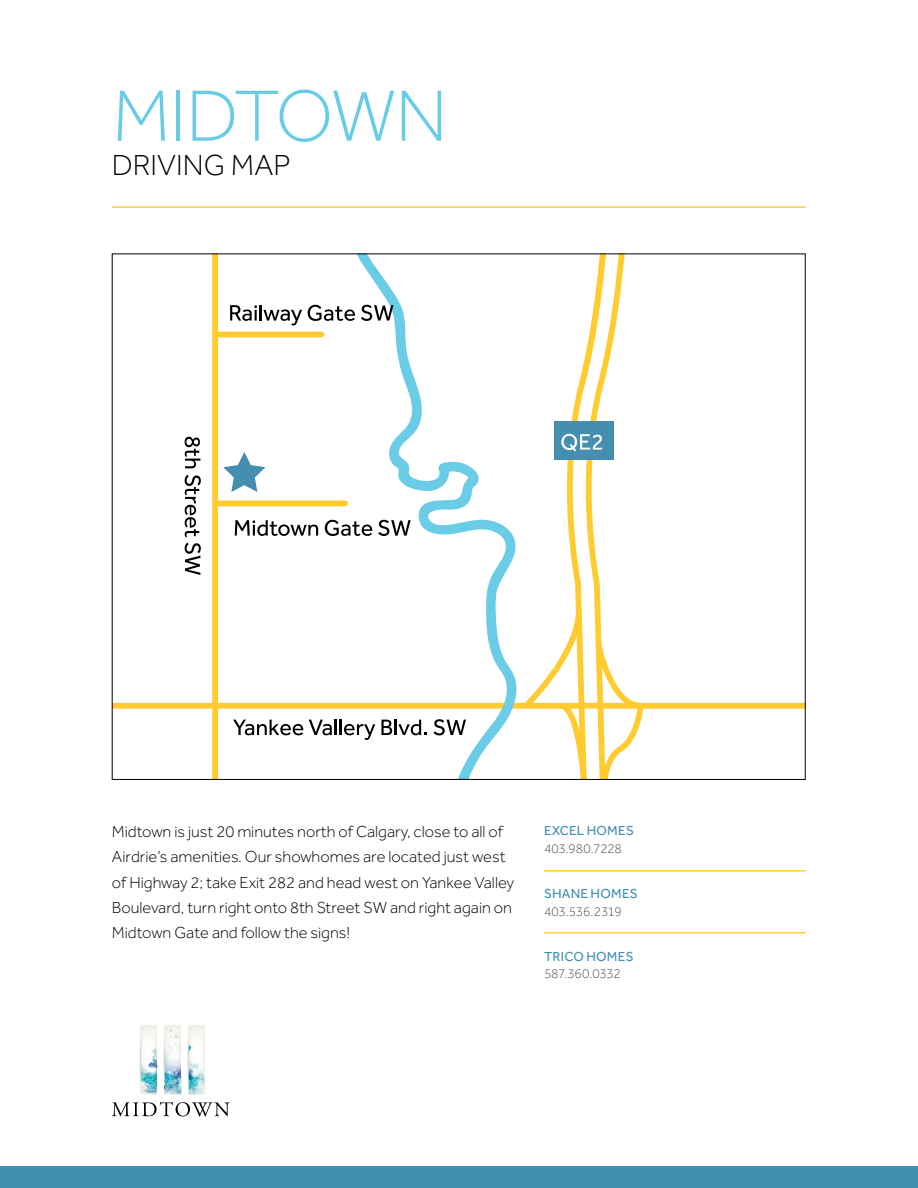
<style>
.page{position:relative;width:918px;height:1188px;background:#fff}
.page>*{position:absolute;margin:0;border:0;box-sizing:border-box;transform-origin:0 0}
.t1{font:300 75px "Effra";letter-spacing:-.025em;color:#68cce7}
.t2{font:300 30px "Effra";color:#000}
.t3{font:300 16.5px/25.5px "Effra";color:#000}
.t4{font:300 13.5px "Effra";letter-spacing:-.02em;color:#57574d}
.t5{font:13.5px "Effra";letter-spacing:.02em;color:#438fb1}
</style>
<div class="page">
<svg style="left:112px;top:1102px;width:118px;height:14px"></svg>
<img style="left:139px;top:1025px;width:66px;height:70px">
<div style="left:212px;top:254px;width:6px;height:525px;background:#ffcb2e"></div>
<div style="left:215px;top:332px;width:107px;height:5px;background:#ffcb2e"></div>
<div style="left:215px;top:501px;width:130px;height:5px;background:#ffcb2e"></div>
<div style="left:112px;top:703px;width:693px;height:6px;background:#ffcb2e"></div>
<svg style="left:348px;top:256px;width:172px;height:522px"></svg>
<svg style="left:223px;top:452px;width:42px;height:40px"></svg>
<svg style="left:230px;top:305px;width:72px;height:20px"></svg>
<svg style="left:308px;top:305px;width:47px;height:16px"></svg>
<svg style="left:361px;top:305px;width:32px;height:16px"></svg>
<svg style="left:185px;top:437px;width:15px;height:31px"></svg>
<svg style="left:185px;top:475px;width:16px;height:62px"></svg>
<svg style="left:185px;top:543px;width:16px;height:32px"></svg>
<svg style="left:235px;top:520px;width:83px;height:16px"></svg>
<svg style="left:325px;top:520px;width:47px;height:16px"></svg>
<svg style="left:378px;top:520px;width:33px;height:16px"></svg>
<svg style="left:233px;top:720px;width:70px;height:15px"></svg>
<svg style="left:309px;top:720px;width:66px;height:20px"></svg>
<svg style="left:381px;top:720px;width:46px;height:15px"></svg>
<svg style="left:434px;top:719px;width:32px;height:16px"></svg>
<svg style="left:520px;top:256px;width:126px;height:522px"></svg>
<hr style="left:544px;top:870px;width:262px;height:2px;background:#ffcb2d">
<hr style="left:544px;top:932px;width:262px;height:2px;background:#ffcb2d">
<hr style="left:112px;top:206px;width:694px;height:2px;background:#ffcb2d">
<div style="left:0;top:1166px;width:918px;height:22px;background:#438fb1"></div>
<h1 class="t1" style="left:112px;top:74px;width:337px">MIDTOWN</h1>
<h2 class="t2" style="left:112px;top:148px;width:180px">DRIVING MAP</h2>
<p class="t3" style="left:112px;top:818px;width:404px">Midtown is just 20 minutes north of Calgary, close to all of Airdrie’s amenities. Our showhomes are located just west of Highway 2; take Exit 282 and head west on Yankee Valley Boulevard, turn right onto 8th Street SW and right again on Midtown Gate and follow the signs!</p>
<p class="t5" style="left:544px;top:822px;width:91px">EXCEL HOMES</p>
<p class="t4" style="left:544px;top:840px;width:79px">403.980.7228</p>
<p class="t5" style="left:544px;top:885px;width:95px">SHANE HOMES</p>
<p class="t4" style="left:544px;top:903px;width:79px">403.536.2319</p>
<p class="t5" style="left:544px;top:948px;width:91px">TRICO HOMES</p>
<p class="t4" style="left:544px;top:966px;width:78px">587.360.0332</p>
</div>
